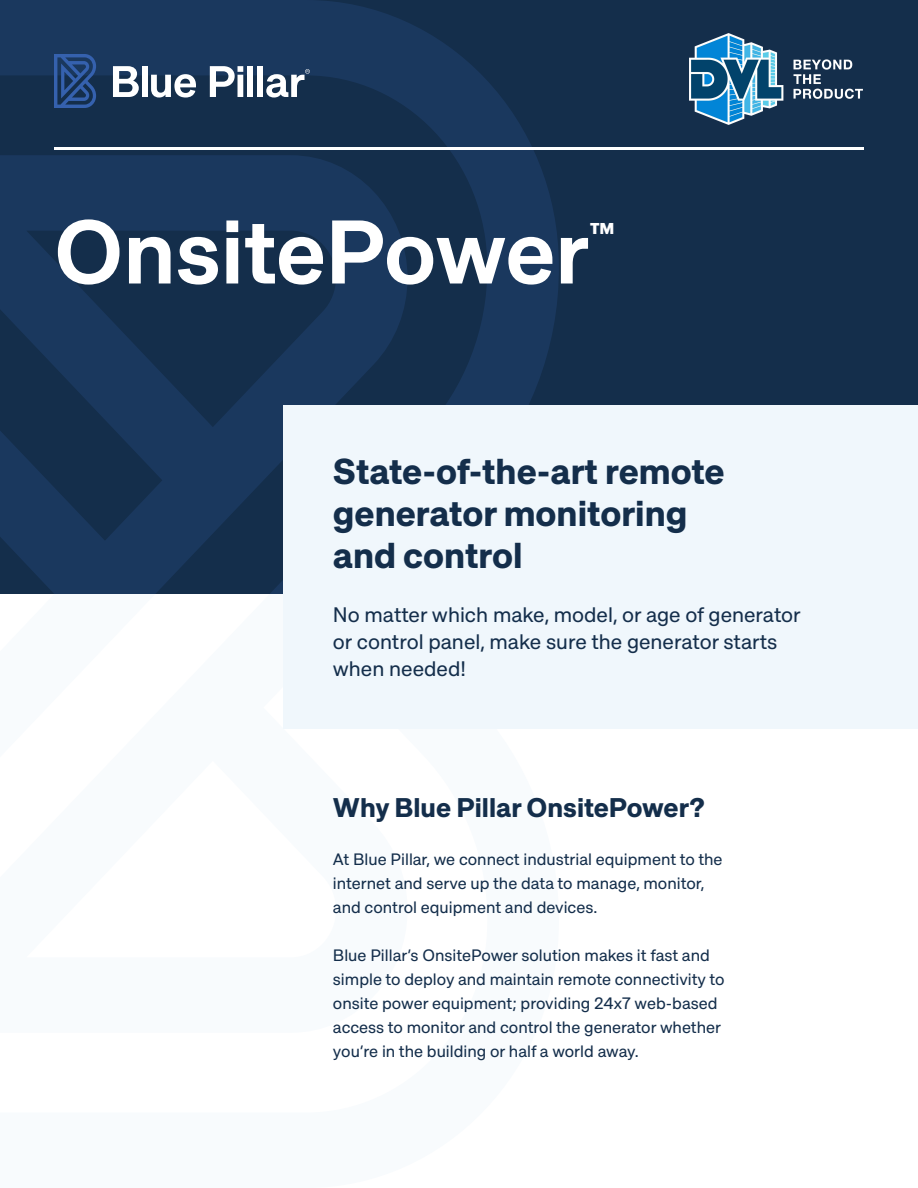
<style>
.page{position:relative;width:918px;height:1188px;background:#fff}
.page>*{position:absolute;margin:0;border:0;box-sizing:border-box;transform-origin:0 0}
.t1{font:600 90px "Approach";letter-spacing:-.005em;color:#fff}
.t2{font:700 36px/42px "Approach";color:#142e4b}
.t3{font:600 31.5px "Approach";color:#fff}
.t4{font:700 27px "Approach";color:#142e4b}
.Intro_paragraph{font:21px/27px "Approach";color:#142e4b}
.Body_text{font:16.5px/24px "Approach";color:#142e4b}
</style>
<div class="page">
<div style="left:0;top:0;width:918px;height:594px;background:#142e4b"></div>
<svg style="left:0;top:0;width:559px;height:594px;fill:#1a385e"></svg>
<svg style="left:54px;top:54px;width:42px;height:54px"></svg>
<svg style="left:113px;top:66px;width:26px;height:31px"></svg>
<div style="left:142px;top:66px;width:6px;height:31px;background:#fff"></div>
<svg style="left:151px;top:74px;width:45px;height:24px"></svg>
<svg style="left:210px;top:66px;width:33px;height:31px"></svg>
<div style="left:247px;top:66px;width:6px;height:31px;background:#fff"></div>
<div style="left:257px;top:66px;width:6px;height:31px;background:#fff"></div>
<svg style="left:266px;top:69px;width:44px;height:29px"></svg>
<div style="left:284px;top:405px;width:634px;height:324px;background:#f0f7fc"></div>
<hr style="left:54px;top:147px;width:810px;height:3px;background:#fff">
<img style="left:689px;top:34px;width:173px;height:90px">
<p class="t1" style="left:54px;top:194px;width:537px">OnsitePower</p>
<p class="t3" style="left:589px;top:213px;width:27px">™</p>
<p class="t2" style="left:333px;top:449px;width:393px">State-of-the-art remote generator monitoring and control</p>
<p class="Intro_paragraph" style="left:333px;top:600px;width:469px">No matter which make, model, or age of generator or control panel, make sure the generator starts when needed!</p>
<p class="t4" style="left:333px;top:790px;width:373px">Why Blue Pillar OnsitePower?</p>
<p class="Body_text" style="left:333px;top:846px;width:391px">At Blue Pillar, we connect industrial equipment to the internet and serve up the data to manage, monitor, and control equipment and devices.</p>
<p class="Body_text" style="left:333px;top:942px;width:393px">Blue Pillar’s OnsitePower solution makes it fast and simple to deploy and maintain remote connectivity to onsite power equipment; providing 24x7 web-based access to monitor and control the generator whether you’re in the building or half a world away.</p>
</div>
